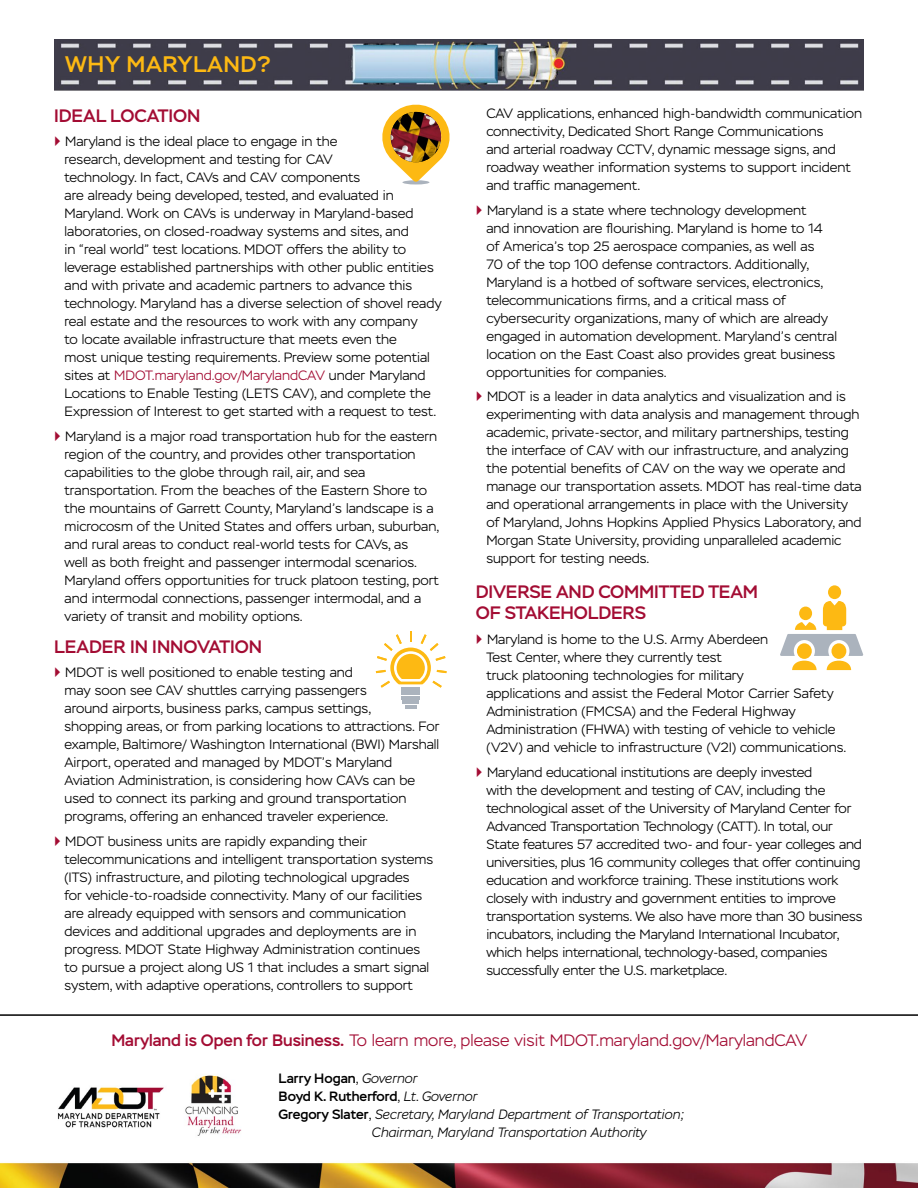
<style>
.page{position:relative;width:918px;height:1188px;background:#fff}
.page>*{position:absolute;margin:0;border:0;box-sizing:border-box;transform-origin:0 0}
.t1{font:500 22.5px "Stem";letter-spacing:.025em;color:#fdb913}
.t2{font:500 18px/21px "Stem";letter-spacing:-.01em;color:#a30c33}
.t3{font:300 16.5px "Stem";color:#a30c33}
.t4{font:300 13.5px/18px "Stem";color:#000}
.t5{font:italic 300 13.5px "Stem";color:#000}
.t6{font:500 13.5px "Stem";color:#000}
.s1{color:#a30c33}
.s2{font-weight:500}
.s3{font-weight:300}
.s4{font-weight:300;font-style:italic}
.s5{font-weight:500;font-style:normal}
.s6{font-style:normal}
</style>
<div class="page">
<img style="left:54px;top:39px;width:810px;height:51px">
<img style="left:57px;top:1075px;width:185px;height:61px">
<hr style="left:0;top:1014px;width:918px;height:2px;background:#000">
<img style="left:0;top:1161px;width:918px;height:27px">
<hr style="left:401px;top:687px;width:19px;height:3px;background:#abb3bd">
<hr style="left:401px;top:692px;width:19px;height:3px;background:#abb3bd">
<hr style="left:401px;top:696px;width:19px;height:4px;background:#abb3bd">
<hr style="left:402px;top:701px;width:17px;height:3px;background:#abb3bd">
<hr style="left:405px;top:705px;width:11px;height:4px;background:#abb3bd">
<svg style="left:376px;top:632px;width:71px;height:56px"></svg>
<div style="left:828px;top:585px;width:13px;height:14px;background:#fdb913;border-radius:50%"></div>
<svg style="left:780px;top:601px;width:83px;height:69px"></svg>
<hr style="left:402px;top:180px;width:27px;height:4px;background:#abb3bd;border-radius:50%">
<svg style="left:382px;top:104px;width:68px;height:78px"></svg>
<img style="left:391px;top:112px;width:50px;height:50px;border-radius:25px">
<h1 class="t1" style="left:65px;top:50px;width:207px">WHY MARYLAND?</h1>
<h2 class="t2" style="left:54px;top:105px;width:148px">IDEAL LOCATION</h2>
<p class="t4" style="left:65px;top:133px;width:379px">Maryland is the ideal place to engage in the<br>research, development and testing for CAV<br>technology. In fact, CAVs and CAV components<br>are already being developed, tested, and evaluated in Maryland. Work on CAVs is underway in Maryland-based laboratories, on closed-roadway systems and sites, and<br>in “real world” test locations. MDOT offers the ability to leverage established partnerships with other public entities and with private and academic partners to advance this technology. Maryland has a diverse selection of shovel ready real estate and the resources to work with any company<br>to locate available infrastructure that meets even the<br>most unique testing requirements. Preview some potential sites at <span class="s1">MDOT.maryland.gov/MarylandCAV</span> under Maryland Locations to Enable Testing (LETS CAV), and complete the Expression of Interest to get started with a request to test.</p>
<p class="t4" style="left:65px;top:428px;width:376px">Maryland is a major road transportation hub for the eastern region of the country, and provides other transportation capabilities to the globe through rail, air, and sea transportation. From the beaches of the Eastern Shore to the mountains of Garrett County, Maryland’s landscape is a microcosm of the United States and offers urban, suburban, and rural areas to conduct real-world tests for CAVs, as<br>well as both freight and passenger intermodal scenarios.<br>Maryland offers opportunities for truck platoon testing, port and intermodal connections, passenger intermodal, and a variety of transit and mobility options.</p>
<h2 class="t2" style="left:54px;top:636px;width:210px">LEADER IN INNOVATION</h2>
<p class="t4" style="left:65px;top:664px;width:376px">MDOT is well positioned to enable testing and<br>may soon see CAV shuttles carrying passengers<br>around airports, business parks, campus settings,<br>shopping areas, or from parking locations to attractions. For example, Baltimore/ Washington International (BWI) Marshall Airport, operated and managed by MDOT’s Maryland Aviation Administration, is considering how CAVs can be used to connect its parking and ground transportation programs, offering an enhanced traveler experience.</p>
<p class="t4" style="left:65px;top:833px;width:370px">MDOT business units are rapidly expanding their telecommunications and intelligent transportation systems (ITS) infrastructure, and piloting technological upgrades<br>for vehicle-to-roadside connectivity. Many of our facilities are already equipped with sensors and communication devices and additional upgrades and deployments are in progress. MDOT State Highway Administration continues to pursue a project along US 1 that includes a smart signal system, with adaptive operations, controllers to support</p>
<p class="t4" style="left:486px;top:105px;width:377px">CAV applications, enhanced high-bandwidth communication connectivity, Dedicated Short Range Communications<br>and arterial roadway CCTV, dynamic message signs, and roadway weather information systems to support incident and traffic management.</p>
<p class="t4" style="left:486px;top:201px;width:352px">Maryland is a state where technology development<br>and innovation are flourishing. Maryland is home to 14 of America’s top 25 aerospace companies, as well as<br>70 of the top 100 defense contractors. Additionally, Maryland is a hotbed of software services, electronics, telecommunications firms, and a critical mass of cybersecurity organizations, many of which are already engaged in automation development. Maryland’s central location on the East Coast also provides great business opportunities for companies.</p>
<p class="t4" style="left:486px;top:388px;width:377px">MDOT is a leader in data analytics and visualization and is experimenting with data analysis and management through academic, private-sector, and military partnerships, testing the interface of CAV with our infrastructure, and analyzing the potential benefits of CAV on the way we operate and manage our transportation assets. MDOT has real-time data and operational arrangements in place with the University of Maryland, Johns Hopkins Applied Physics Laboratory, and Morgan State University, providing unparalleled academic support for testing needs.</p>
<h2 class="t2" style="left:476px;top:581px;width:284px">DIVERSE AND COMMITTED TEAM<br>OF STAKEHOLDERS</h2>
<p class="t4" style="left:486px;top:630px;width:362px">Maryland is home to the U.S. Army Aberdeen<br>Test Center, where they currently test<br>truck platooning technologies for military<br>applications and assist the Federal Motor Carrier Safety Administration (FMCSA) and the Federal Highway Administration (FHWA) with testing of vehicle to vehicle (V2V) and vehicle to infrastructure (V2I) communications.</p>
<p class="t4" style="left:486px;top:763px;width:378px">Maryland educational institutions are deeply invested<br>with the development and testing of CAV, including the technological asset of the University of Maryland Center for Advanced Transportation Technology (CATT). In total, our State features 57 accredited two- and four- year colleges and universities, plus 16 community colleges that offer continuing education and workforce training. These institutions work closely with industry and government entities to improve transportation systems. We also have more than 30 business incubators, including the Maryland International Incubator, which helps international, technology-based, companies successfully enter the U.S. marketplace.</p>
<p class="t3" style="left:111px;top:1031px;width:697px"><span class="s2">Maryland is Open for Business.</span> To learn more, please visit MDOT.maryland.gov/MarylandCAV</p>
<p class="t6" style="left:279px;top:1070px;width:140px">Larry Hogan<span class="s3">,</span> <span class="s4">Governor</span></p>
<p class="t6" style="left:279px;top:1088px;width:200px">Boyd K. Rutherford<span class="s3">,</span> <span class="s4">Lt. Governor</span></p>
<p class="t5" style="left:279px;top:1106px;width:407px"><span class="s5">Gregory Slater</span><span class="s6">,</span> Secretary, Maryland Department of Transportation;</p>
<p class="t5" style="left:372px;top:1124px;width:276px">Chairman, Maryland Transportation Authority</p>
</div>
